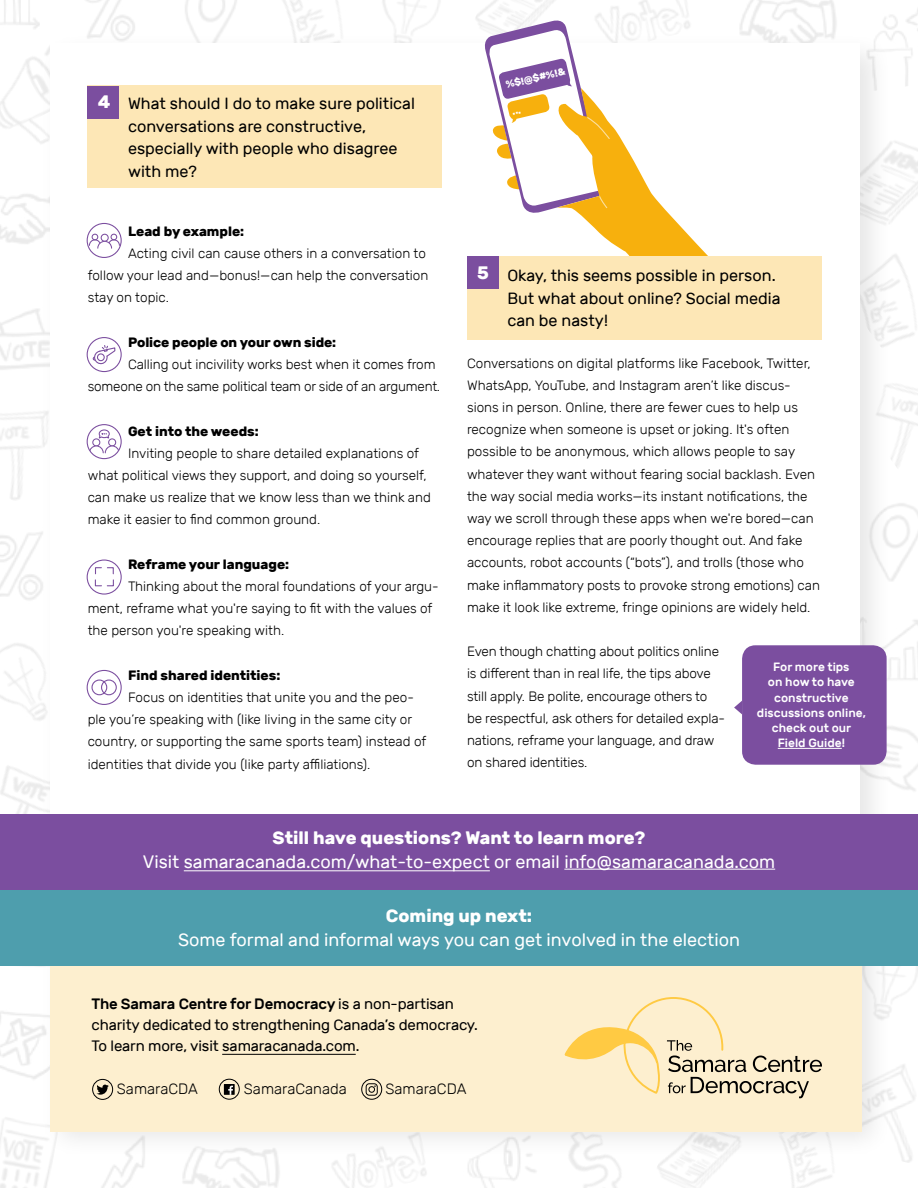
<style>
.page{position:relative;width:918px;height:1188px;background:#fff}
.page>*{position:absolute;margin:0;border:0;box-sizing:border-box;transform-origin:0 0}
.t1{font:18px "Rubik";color:#fff}
.t2{font:700 18px "Rubik";color:#fff}
.t3{font:16.2px/22.5px "Rubik";color:#000}
.t4{font:15px/21px "Rubik";letter-spacing:-.01em;color:#000}
.t5{font:300 15px "Rubik";color:#000}
.t6{font:300 13.5px/22.2px "Rubik";color:#000}
.t7{font:700 13.5px "Rubik";color:#000}
.t8{font:500 12px/15.3px "Rubik";color:#fff;text-align:center}
.t9{font:700 10.2px "Rubik";color:#fff}
.s1{font-weight:500}
</style>
<div class="page">
<img style="left:0;top:1011px;width:39px;height:68px">
<img style="left:0;top:0;width:39px;height:29px">
<img style="left:0;top:309px;width:39px;height:61px">
<img style="left:183px;top:1159px;width:96px;height:29px">
<img style="left:742px;top:0;width:94px;height:31px">
<div style="left:39px;top:31px;width:855px;height:1128px;background:#000;opacity:.1"></div>
<div style="left:51px;top:43px;width:809px;height:1083px;background:#fff"></div>
<div style="left:51px;top:930px;width:811px;height:202px;background:#fdefcf"></div>
<div style="left:88px;top:86px;width:354px;height:102px;background:#fde7b6"></div>
<div style="left:88px;top:86px;width:31px;height:32px;background:#7b4e9f"></div>
<div style="left:87px;top:670px;width:35px;height:35px;border:1px solid #7b4e9f;border-radius:50%"></div>
<div style="left:91px;top:680px;width:16px;height:15px;border:1px solid #7b4e9f;border-radius:50%"></div>
<div style="left:101px;top:680px;width:16px;height:15px;border:1px solid #7b4e9f;border-radius:50%"></div>
<div style="left:87px;top:560px;width:35px;height:35px;border:1px solid #7b4e9f;border-radius:50%"></div>
<svg style="left:94px;top:567px;width:20px;height:20px"></svg>
<div style="left:87px;top:337px;width:35px;height:35px;border:1px solid #7b4e9f;border-radius:50%"></div>
<svg style="left:93px;top:345px;width:23px;height:19px"></svg>
<div style="left:0;top:890px;width:918px;height:76px;background:#4e9ead"></div>
<div style="left:0;top:814px;width:918px;height:76px;background:#7b4e9f"></div>
<hr style="left:184px;top:870px;width:306px;height:1px;background:#fff">
<hr style="left:564px;top:869px;width:211px;height:1px;background:#fff">
<div style="left:467px;top:256px;width:354px;height:84px;background:#fde7b6"></div>
<div style="left:467px;top:257px;width:31px;height:32px;background:#7b4e9f"></div>
<div style="left:742px;top:645px;width:145px;height:120px;background:#7b4e9f;border-radius:14px"></div>
<svg style="left:734px;top:701px;width:8px;height:13px"></svg>
<hr style="left:778px;top:748px;width:64px;height:1px;background:#fff">
<div style="left:87px;top:223px;width:35px;height:35px;border:1px solid #7b4e9f;border-radius:50%"></div>
<svg style="left:88px;top:234px;width:32px;height:15px"></svg>
<div style="left:87px;top:424px;width:35px;height:35px;border:1px solid #7b4e9f;border-radius:50%"></div>
<svg style="left:88px;top:429px;width:32px;height:25px"></svg>
<svg style="left:565px;top:997px;width:257px;height:102px"></svg>
<hr style="left:222px;top:1054px;width:134px;height:1px;background:#000">
<div style="left:224px;top:1084px;width:11px;height:11px;background:#000"></div>
<svg style="left:228px;top:1086px;width:5px;height:9px"></svg>
<div style="left:219px;top:1079px;width:21px;height:20px;border:1px solid #000;border-radius:50%"></div>
<div style="left:92px;top:1079px;width:21px;height:21px;border:1px solid #000;border-radius:50%"></div>
<svg style="left:96px;top:1085px;width:13px;height:10px"></svg>
<div style="left:362px;top:1079px;width:20px;height:20px;border:1px solid #000;border-radius:50%"></div>
<div style="left:366px;top:1083px;width:12px;height:13px;border:1px solid #000;border-radius:3px"></div>
<div style="left:368px;top:1086px;width:7px;height:7px;border:1px solid #000;border-radius:50%"></div>
<svg style="left:483px;top:18px;width:273px;height:271px"></svg>
<h1 class="t2" style="left:98px;top:91px;width:14px">4</h1>
<p class="t3" style="left:128px;top:93px;width:288px">What should I do to make sure political conversations are constructive, especially with people who disagree with me?</p>
<p class="t7" style="left:128px;top:223px;width:118px">Lead by example:</p>
<p class="t6" style="left:88px;top:242px;width:342px;text-indent:40px">Acting civil can cause others in a conversation to follow your lead and—bonus!—can help the conversation stay on topic.</p>
<p class="t7" style="left:128px;top:334px;width:210px">Police people on your own side:</p>
<p class="t6" style="left:88px;top:353px;width:354px;text-indent:40px">Calling out incivility works best when it comes from someone on the same political team or side of an argument.</p>
<p class="t7" style="left:128px;top:423px;width:132px">Get into the weeds:</p>
<p class="t6" style="left:88px;top:442px;width:345px;text-indent:40px">Inviting people to share detailed explanations of what political views they support, and doing so yourself, can make us realize that we know less than we think and make it easier to find common ground.</p>
<p class="t7" style="left:128px;top:556px;width:163px">Reframe your language:</p>
<p class="t6" style="left:88px;top:575px;width:353px;text-indent:40px">Thinking about the moral foundations of your argu&shy;ment, reframe what you're saying to fit with the values of the person you're speaking with.</p>
<p class="t7" style="left:128px;top:667px;width:154px">Find shared identities:</p>
<p class="t6" style="left:88px;top:686px;width:340px;text-indent:40px">Focus on identities that unite you and the peo&shy;ple you’re speaking with (like living in the same city or country, or supporting the same sports team) instead of identities that divide you (like party affiliations).</p>
<p class="t9" style="left:505px;top:79px;width:62px;rotate:-13deg">%$!@$#%!&amp;</p>
<h1 class="t2" style="left:477px;top:262px;width:13px">5</h1>
<p class="t3" style="left:507px;top:265px;width:275px">Okay, this seems possible in person.<br>But what about online? Social media can be nasty!</p>
<p class="t6" style="left:467px;top:352px;width:355px">Conversations on digital platforms like Facebook, Twitter, WhatsApp, YouTube, and Instagram aren’t like discus&shy;sions in person. Online, there are fewer cues to help us recognize when someone is upset or joking. It's often possible to be anonymous, which allows people to say whatever they want without fearing social backlash. Even the way social media works—its instant notifications, the way we scroll through these apps when we're bored—can encourage replies that are poorly thought out. And fake accounts, robot accounts (“bots”), and trolls (those who make inflammatory posts to provoke strong emotions) can make it look like extreme, fringe opinions are widely held.</p>
<p class="t6" style="left:467px;top:640px;width:260px">Even though chatting about politics online is different than in real life, the tips above still apply. Be polite, encourage others to be respectful, ask others for detailed expla&shy;nations, reframe your language, and draw on shared identities.</p>
<p class="t8" style="left:757px;top:659px;width:110px">For more tips<br>on how to have constructive discussions online, check out our<br>Field Guide!</p>
<h1 class="t2" style="left:273px;top:827px;width:374px">Still have questions? Want to learn more?</h1>
<h1 class="t1" style="left:143px;top:852px;width:634px">Visit samaracanada.com/what-to-expect or email info@samaracanada.com</h1>
<h1 class="t2" style="left:386px;top:906px;width:148px">Coming up next:</h1>
<h1 class="t1" style="left:178px;top:930px;width:563px">Some formal and informal ways you can get involved in the election</h1>
<p class="t4" style="left:92px;top:994px;width:388px"><span class="s1">The Samara Centre for Democracy</span> is a non-partisan charity dedicated to strengthening Canada’s democracy.<br>To learn more, visit samaracanada.com.</p>
<p class="t5" style="left:117px;top:1080px;width:82px">SamaraCDA</p>
<p class="t5" style="left:244px;top:1080px;width:104px">SamaraCanada</p>
<p class="t5" style="left:386px;top:1080px;width:82px">SamaraCDA</p>
</div>
